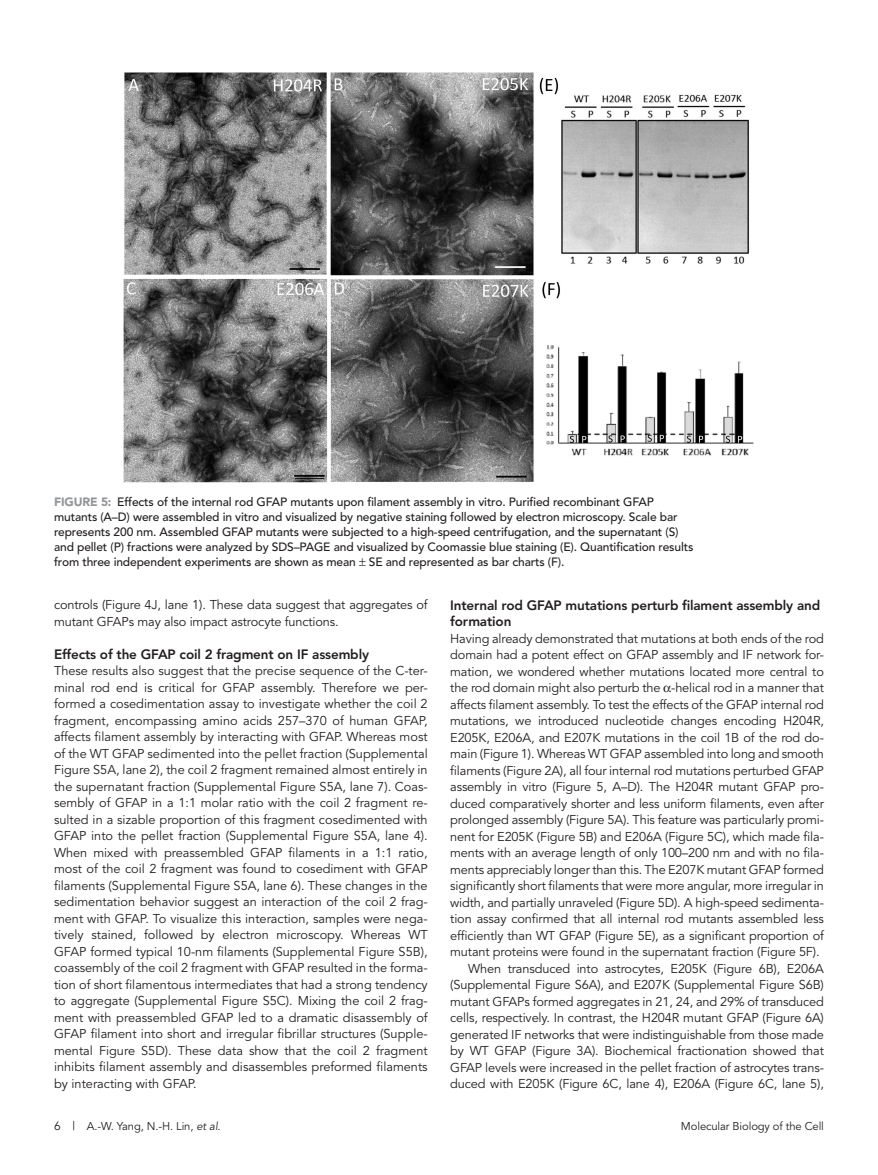
<style>
.page{position:relative;width:878px;height:1175px;background:#fff}
.page>*{position:absolute;margin:0;border:0;box-sizing:border-box;transform-origin:0 0}
.t1{font:800 13.5px/16.5px "Avenir";letter-spacing:-.01em;color:#231f20}
.ParaFL{font:12.75px/16.5px "Avenir";letter-spacing:-.01em;color:#231f20;text-align:justify}
.Para{font:12.75px/16.5px "Avenir";letter-spacing:-.01em;color:#231f20}
.FigCaption_35_5p{font:500 12px/15px "Avenir";letter-spacing:-.01em;color:#231f20}
.t2{font:11.25px "Avenir";letter-spacing:-.01em;color:#231f20}
.s1{font-weight:900;color:#939598}
.s2{font-size:12px}
.s3{font-style:italic}
</style>
<div class="page">
<img style="left:124px;top:72px;width:630px;height:410px">
<p class="FigCaption_35_5p" style="left:54px;top:495px;width:641px"><span class="s1">FIGURE 5:</span> Effects of the internal rod GFAP mutants upon filament assembly in vitro. Purified recombinant GFAP mutants (A–D) were assembled in vitro and visualized by negative staining followed by electron microscopy. Scale bar represents 200 nm. Assembled GFAP mutants were subjected to a high-speed centrifugation, and the supernatant (S) and pellet (P) fractions were analyzed by SDS–PAGE and visualized by Coomassie blue staining (E). Quantification results from three independent experiments are shown as mean SE and represented as bar charts (F).</p>
<p class="Para" style="left:54px;top:596px;width:375px">controls (Figure 4J, lane 1). These data suggest that aggregates of mutant GFAPs may also impact astrocyte functions.</p>
<h2 class="t1" style="left:54px;top:645px;width:316px">Effects of the GFAP coil 2 fragment on IF assembly</h2>
<p class="ParaFL" style="left:54px;top:662px;width:375px">These results also suggest that the precise sequence of the C-ter&shy;minal rod end is critical for GFAP assembly. Therefore we per&shy;formed a cosedimentation assay to investigate whether the coil 2 fragment, encompassing amino acids 257–370 of human GFAP, affects filament assembly by interacting with GFAP. Whereas most of the WT GFAP sedimented into the pellet fraction (Supplemental Figure S5A, lane 2), the coil 2 fragment remained almost entirely in the supernatant fraction (Supplemental Figure S5A, lane 7). Coas&shy;sembly of GFAP in a 1:1 molar ratio with the coil 2 fragment re&shy;sulted in a sizable proportion of this fragment cosedimented with GFAP into the pellet fraction (Supplemental Figure S5A, lane 4).<br>When mixed with preassembled GFAP filaments in a 1:1 ratio, most of the coil 2 fragment was found to cosediment with GFAP filaments (Supplemental Figure S5A, lane 6). These changes in the sedimentation behavior suggest an interaction of the coil 2 frag&shy;ment with GFAP. To visualize this interaction, samples were nega&shy;tively stained, followed by electron microscopy. Whereas WT GFAP formed typical 10-nm filaments (Supplemental Figure S5B), coassembly of the coil 2 fragment with GFAP resulted in the forma&shy;tion of short filamentous intermediates that had a strong tendency to aggregate (Supplemental Figure S5C). Mixing the coil 2 frag&shy;ment with preassembled GFAP led to a dramatic disassembly of GFAP filament into short and irregular fibrillar structures (Supple&shy;mental Figure S5D). These data show that the coil 2 fragment inhibits filament assembly and disassembles preformed filaments by interacting with GFAP.</p>
<h2 class="t1" style="left:450px;top:596px;width:371px">Internal rod GFAP mutations perturb filament assembly and formation</h2>
<p class="ParaFL" style="left:450px;top:630px;width:375px">Having already demonstrated that mutations at both ends of the rod domain had a potent effect on GFAP assembly and IF network for&shy;mation, we wondered whether mutations located more central to the rod domain might also perturb the -helical rod in a manner that affects filament assembly. To test the effects of the GFAP internal rod mutations, we introduced nucleotide changes encoding H204R, E205K, E206A, and E207K mutations in the coil 1B of the rod do&shy;main (Figure 1). Whereas WT GFAP assembled into long and smooth filaments (Figure 2A), all four internal rod mutations perturbed GFAP assembly in vitro (Figure 5, A–D). The H204R mutant GFAP pro&shy;duced comparatively shorter and less uniform filaments, even after prolonged assembly (Figure 5A). This feature was particularly promi&shy;nent for E205K (Figure 5B) and E206A (Figure 5C), which made fila&shy;ments with an average length of only 100–200 nm and with no fila&shy;ments appreciably longer than this. The E207K mutant GFAP formed significantly short filaments that were more angular, more irregular in width, and partially unraveled (Figure 5D). A high-speed sedimenta&shy;tion assay confirmed that all internal rod mutants assembled less efficiently than WT GFAP (Figure 5E), as a significant proportion of mutant proteins were found in the supernatant fraction (Figure 5F).</p>
<p class="Para" style="left:450px;top:960px;width:375px;text-align:justify;text-indent:18px">When transduced into astrocytes, E205K (Figure 6B), E206A (Supplemental Figure S6A), and E207K (Supplemental Figure S6B) mutant GFAPs formed aggregates in 21, 24, and 29% of transduced cells, respectively. In contrast, the H204R mutant GFAP (Figure 6A) generated IF networks that were indistinguishable from those made by WT GFAP (Figure 3A). Biochemical fractionation showed that GFAP levels were increased in the pellet fraction of astrocytes trans&shy;duced with E205K (Figure 6C, lane 4), E206A (Figure 6C, lane 5),</p>
<p class="t2" style="left:54px;top:1119px;width:168px"><span class="s2">6 |</span> A.-W. Yang, N.-H. Lin, <span class="s3">et al</span>.</p>
<p class="t2" style="left:681px;top:1119px;width:144px">Molecular Biology of the Cell</p>
</div>
